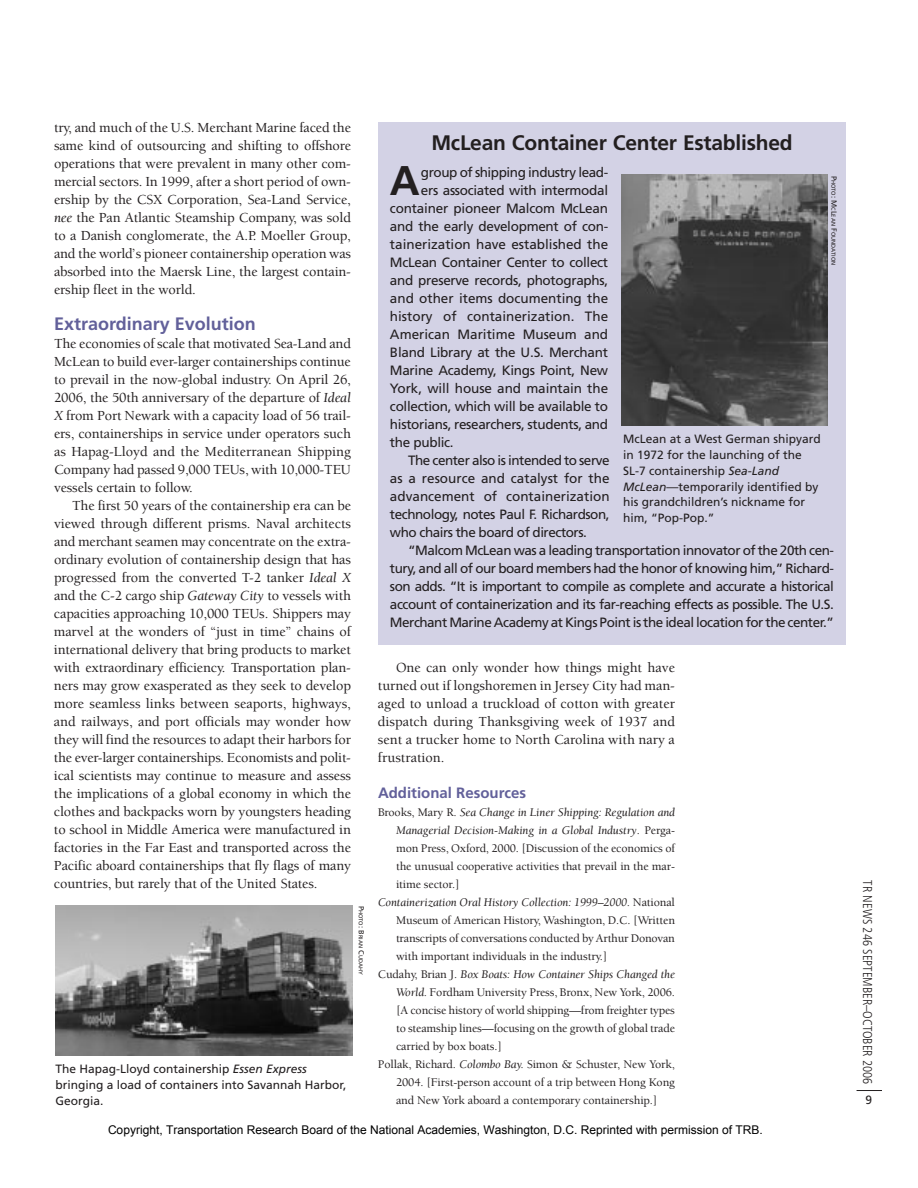
<style>
.page{position:relative;width:918px;height:1188px;background:#fff}
.page>*{position:absolute;margin:0;border:0;box-sizing:border-box;transform-origin:0 0}
.t1{font:700 41.4px "Frutiger";color:#231f20}
.t2{font:700 21px "Frutiger";letter-spacing:-.01em;color:#231f20}
.t3{font:700 18px "Frutiger";color:#62609a}
.t4{font:700 15px "Frutiger";color:#62609a}
.t5{font:500 14.25px/18px "Berkeley";letter-spacing:-.01em;color:#231f20;text-align:justify}
.t6{font:13.5px "Frutiger";letter-spacing:-.02em;color:#231f20}
.t7{font:13.5px "Frutiger";color:#231f20}
.t8{font:300 condensed 12.75px "Frutiger";color:#231f20}
.t9{font:500 12px "Berkeley";letter-spacing:-.01em;color:#231f20}
.t10{font:12px/15.8px "Frutiger";color:#231f20}
.t11{font:italic 12px "Berkeley";letter-spacing:-.01em;color:#231f20}
.t12{font:12px "Arial";color:#000}
.t13{font:5.7px "Frutiger";color:#231f20}
.s1{font-weight:400;font-style:italic}
.s2{font-size:7.5px}
.s3{font-style:italic}
.s4{font-weight:500;font-style:normal}
</style>
<div class="page">
<svg style="left:857px;top:1090px;width:25px;height:1px"></svg>
<div style="left:378px;top:122px;width:468px;height:523px;background:#d3d2e5"></div>
<img style="left:56px;top:906px;width:296px;height:149px">
<img style="left:622px;top:174px;width:205px;height:251px">
<p class="t5" style="left:54px;top:120px;width:299px">try, and much of the U.S. Merchant Marine faced the same kind of outsourcing and shifting to offshore operations that were prevalent in many other com&shy;mercial sectors. In 1999, after a short period of own&shy;ership by the CSX Corporation, Sea-Land Service, <span class="s1">nee</span> the Pan Atlantic Steamship Company, was sold to a Danish conglomerate, the A.P. Moeller Group, and the world’s pioneer containership operation was absorbed into the Maersk Line, the largest contain&shy;ership fleet in the world.</p>
<p class="t3" style="left:54px;top:316px;width:203px">Extraordinary Evolution</p>
<p class="t5" style="left:54px;top:336px;width:299px">The economies of scale that motivated Sea-Land and McLean to build ever-larger containerships continue to prevail in the now-global industry. On April 26, 2006, the 50th anniversary of the departure of <span class="s1">Ideal X</span> from Port Newark with a capacity load of 56 trail&shy;ers, containerships in service under operators such as Hapag-Lloyd and the Mediterranean Shipping Company had passed 9,000 TEUs, with 10,000-TEU vessels certain to follow.</p>
<p class="t5" style="left:54px;top:498px;width:299px;text-indent:18px">The first 50 years of the containership era can be viewed through different prisms. Naval architects and merchant seamen may concentrate on the extra&shy;ordinary evolution of containership design that has progressed from the converted T-2 tanker <span class="s1">Ideal X </span>and the C-2 cargo ship <span class="s1">Gateway City</span> to vessels with capacities approaching 10,000 TEUs. Shippers may marvel at the wonders of “just in time” chains of international delivery that bring products to market with extraordinary efficiency. Transportation plan&shy;ners may grow exasperated as they seek to develop more seamless links between seaports, highways, and railways, and port officials may wonder how they will find the resources to adapt their harbors for the ever-larger containerships. Economists and polit&shy;ical scientists may continue to measure and assess the implications of a global economy in which the clothes and backpacks worn by youngsters heading to school in Middle America were manufactured in factories in the Far East and transported across the Pacific aboard containerships that fly flags of many countries, but rarely that of the United States.</p>
<p class="t13" style="left:363px;top:906px;width:71px;rotate:90deg"><span class="s2">P</span>HOTO<span class="s2">: B</span>RIAN <span class="s2">C</span>UDAHY</p>
<p class="t10" style="left:56px;top:1062px;width:292px">The Hapag-Lloyd containership <span class="s3">Essen Express </span>bringing a load of containers into Savannah Harbor,<br>Georgia.</p>
<h2 class="t2" style="left:431px;top:134px;width:363px">McLean Container Center Established</h2>
<h1 class="t1" style="left:390px;top:164px;width:31px">A</h1>
<p class="t6" style="left:421px;top:167px;width:189px">group of shipping industry lead-</p>
<p class="t13" style="left:836px;top:176px;width:91px;rotate:90deg"><span class="s2">P</span>HOTO<span class="s2">: M</span>C<span class="s2">L</span>EAN <span class="s2">F</span>OUNDATION</p>
<p class="t6" style="left:421px;top:185px;width:189px">ers associated with intermodal</p>
<p class="t6" style="left:390px;top:203px;width:220px">container pioneer Malcom McLean</p>
<p class="t6" style="left:390px;top:221px;width:220px">and the early development of con-</p>
<p class="t7" style="left:390px;top:239px;width:220px">tainerization have established the</p>
<p class="t6" style="left:390px;top:257px;width:220px">McLean Container Center to collect</p>
<p class="t6" style="left:390px;top:275px;width:220px">and preserve records, photographs,</p>
<p class="t7" style="left:390px;top:293px;width:220px">and other items documenting the</p>
<p class="t7" style="left:390px;top:311px;width:220px">history of containerization. The</p>
<p class="t7" style="left:390px;top:329px;width:220px">American Maritime Museum and</p>
<p class="t6" style="left:390px;top:347px;width:220px">Bland Library at the U.S. Merchant</p>
<p class="t6" style="left:390px;top:365px;width:220px">Marine Academy, Kings Point, New</p>
<p class="t6" style="left:390px;top:383px;width:220px">York, will house and maintain the</p>
<p class="t6" style="left:390px;top:401px;width:220px">collection, which will be available to</p>
<p class="t6" style="left:390px;top:419px;width:220px">historians, researchers, students, and</p>
<p class="t6" style="left:390px;top:437px;width:65px">the public.</p>
<p class="t6" style="left:408px;top:455px;width:203px">The center also is intended to serve</p>
<p class="t7" style="left:390px;top:473px;width:221px">as a resource and catalyst for the</p>
<p class="t7" style="left:390px;top:491px;width:221px">advancement of containerization</p>
<p class="t6" style="left:390px;top:509px;width:221px">technology, notes Paul F. Richardson,</p>
<p class="t6" style="left:390px;top:527px;width:198px">who chairs the board of directors.</p>
<p class="t6" style="left:408px;top:545px;width:428px">“Malcom McLean was a leading transportation innovator of the 20th cen-</p>
<p class="t6" style="left:390px;top:563px;width:446px">tury, and all of our board members had the honor of knowing him,” Richard-</p>
<p class="t6" style="left:390px;top:581px;width:446px">son adds. “It is important to compile as complete and accurate a historical</p>
<p class="t6" style="left:390px;top:599px;width:445px">account of containerization and its far-reaching effects as possible. The U.S.</p>
<p class="t6" style="left:390px;top:617px;width:445px">Merchant Marine Academy at Kings Point is the ideal location for the center.”</p>
<p class="t10" style="left:623px;top:432px;width:199px">McLean at a West German shipyard in 1972 for the launching of the<br>SL-7 containership <span class="s3">Sea-Land<br>McLean</span>—temporarily identified by his grandchildren’s nickname for him, “Pop-Pop.”</p>
<p class="t5" style="left:378px;top:660px;width:299px;text-indent:18px">One can only wonder how things might have turned out if longshoremen in Jersey City had man&shy;aged to unload a truckload of cotton with greater dispatch during Thanksgiving week of 1937 and sent a trucker home to North Carolina with nary a frustration.</p>
<p class="t4" style="left:378px;top:787px;width:150px">Additional Resources</p>
<p class="t11" style="left:378px;top:808px;width:299px"><span class="s4">Brooks, Mary R</span>. Sea Change in Liner Shipping: Regulation and</p>
<p class="t11" style="left:396px;top:826px;width:280px">Managerial Decision-Making in a Global Industry<span class="s4">. Perga-</span></p>
<p class="t9" style="left:396px;top:844px;width:280px">mon Press, Oxford, 2000. [Discussion of the economics of</p>
<p class="t9" style="left:396px;top:862px;width:280px">the unusual cooperative activities that prevail in the mar-</p>
<p class="t9" style="left:396px;top:880px;width:65px">itime sector.]</p>
<p class="t11" style="left:378px;top:898px;width:299px">Containerization Oral History Collection: 1999–2000. <span class="s4">National</span></p>
<p class="t9" style="left:396px;top:916px;width:280px">Museum of American History, Washington, D.C. [Written</p>
<p class="t9" style="left:396px;top:934px;width:280px">transcripts of conversations conducted by Arthur Donovan</p>
<p class="t9" style="left:396px;top:952px;width:213px">with important individuals in the industry.]</p>
<p class="t11" style="left:378px;top:970px;width:298px"><span class="s4">Cudahy, Brian J.</span> Box Boats: How Container Ships Changed the</p>
<p class="t9" style="left:396px;top:988px;width:280px"><span class="s1">World.</span> Fordham University Press, Bronx, New York, 2006.</p>
<p class="t9" style="left:396px;top:1006px;width:280px">[A concise history of world shipping—from freighter types</p>
<p class="t9" style="left:396px;top:1024px;width:280px">to steamship lines—focusing on the growth of global trade</p>
<p class="t9" style="left:396px;top:1042px;width:108px">carried by box boats.]</p>
<p class="t9" style="left:378px;top:1060px;width:298px">Pollak, Richard. <span class="s1">Colombo Bay.</span> Simon &amp; Schuster, New York,</p>
<p class="t9" style="left:396px;top:1078px;width:280px">2004. [First-person account of a trip between Hong Kong</p>
<p class="t9" style="left:396px;top:1096px;width:263px">and New York aboard a contemporary containership.]</p>
<p class="t12" style="left:108px;top:1122px;width:656px">Copyright, Transportation Research Board of the National Academies, Washington, D.C. Reprinted with permission of TRB.</p>
<p class="t8" style="left:873px;top:880px;width:206px;rotate:90deg">TR NEWS 246 SEPTEMBER–OCTOBER 2006</p>
<p class="t10" style="left:865px;top:1093px;width:8px">9</p>
</div>
